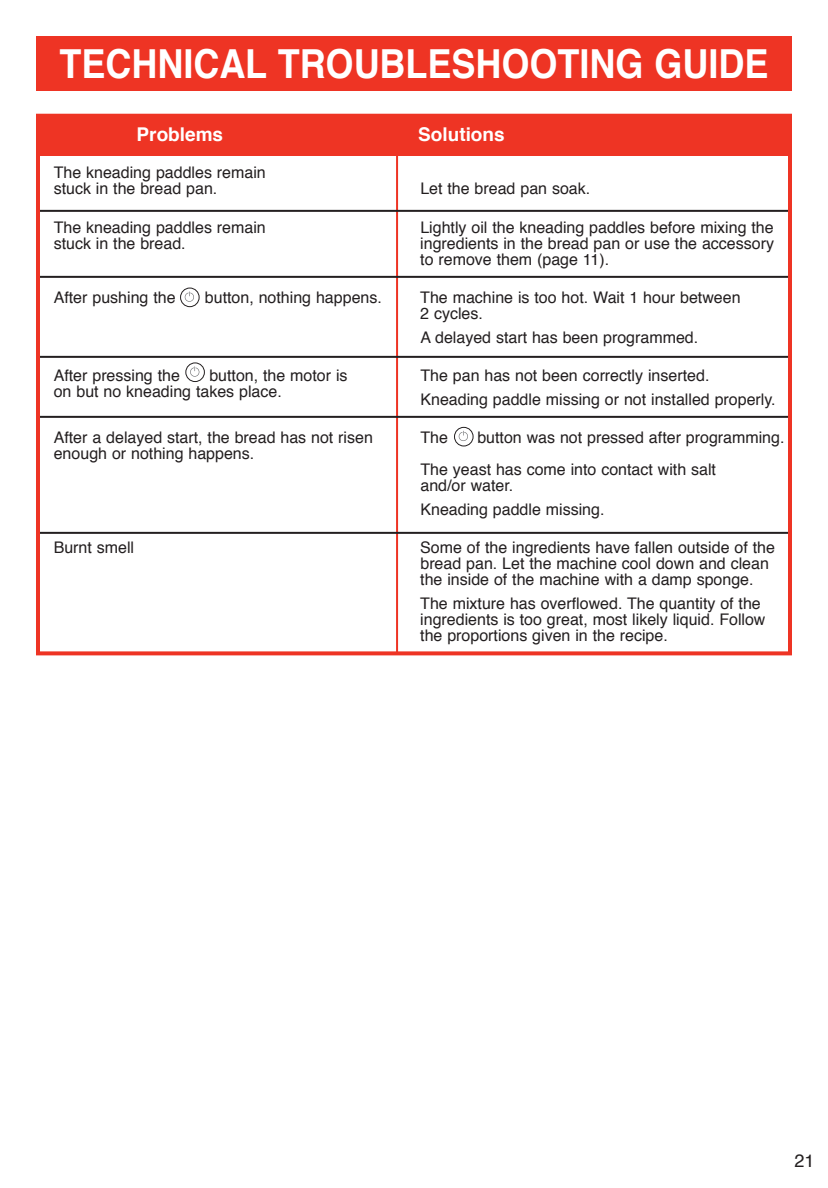
<style>
.page{position:relative;width:828px;height:1188px;background:#fff}
.page>*{position:absolute;margin:0;border:0;box-sizing:border-box;transform-origin:0 0}
.t1{font:700 40px "Helvetica";color:#fff;scale:.9 1}
.t2{font:700 19px "Helvetica";color:#fff}
.t3{font:18px "Helvetica";color:#231f20}
.t4{font:16px/16px "Helvetica";color:#231f20}
</style>
<div class="page">
<hr style="left:396px;top:155px;width:2px;height:498px;background:#ee3424">
<div style="left:36px;top:36px;width:756px;height:55px;background:#ee3424"></div>
<hr style="left:36px;top:210px;width:756px;height:2px;background:#231f20">
<hr style="left:36px;top:276px;width:756px;height:2px;background:#231f20">
<hr style="left:36px;top:356px;width:756px;height:2px;background:#231f20">
<hr style="left:36px;top:416px;width:756px;height:2px;background:#231f20">
<hr style="left:36px;top:532px;width:756px;height:2px;background:#231f20">
<div style="left:36px;top:114px;width:756px;height:541px;border:4px solid #ee3424"></div>
<div style="left:36px;top:116px;width:756px;height:40px;background:#ee3424"></div>
<svg style="left:190px;top:366px;width:9px;height:11px"></svg>
<div style="left:185px;top:362px;width:20px;height:20px;border:1px solid #231f20;border-radius:50%"></div>
<svg style="left:459px;top:431px;width:9px;height:10px"></svg>
<div style="left:454px;top:427px;width:20px;height:19px;border:1px solid #231f20;border-radius:50%"></div>
<svg style="left:185px;top:291px;width:9px;height:11px"></svg>
<div style="left:180px;top:288px;width:20px;height:19px;border:1px solid #231f20;border-radius:50%"></div>
<p class="t1" style="left:59px;top:47px;width:790px">TECHNICAL TROUBLESHOOTING GUIDE</p>
<p class="t2" style="left:137px;top:126px;width:88px">Problems</p>
<p class="t2" style="left:418px;top:126px;width:88px">Solutions</p>
<p class="t4" style="left:54px;top:166px;width:214px">The kneading paddles remain stuck in the bread pan.</p>
<p class="t4" style="left:420px;top:182px;width:171px">Let the bread pan soak.</p>
<p class="t4" style="left:54px;top:220px;width:214px">The kneading paddles remain</p>
<p class="t4" style="left:420px;top:220px;width:355px">Lightly oil the kneading paddles before mixing the</p>
<p class="t4" style="left:54px;top:236px;width:134px">stuck in the bread.</p>
<p class="t4" style="left:420px;top:236px;width:355px">ingredients in the bread pan or use the accessory to remove them (page 11).</p>
<p class="t4" style="left:54px;top:290px;width:123px">After pushing the</p>
<p class="t4" style="left:205px;top:290px;width:178px">button, nothing happens.</p>
<p class="t4" style="left:420px;top:290px;width:322px">The machine is too hot. Wait 1 hour between<br>2 cycles.</p>
<p class="t4" style="left:420px;top:330px;width:279px">A delayed start has been programmed.</p>
<p class="t4" style="left:54px;top:369px;width:128px">After pressing the</p>
<p class="t4" style="left:209px;top:369px;width:140px">button, the motor is</p>
<p class="t4" style="left:420px;top:369px;width:290px">The pan has not been correctly inserted.</p>
<p class="t4" style="left:54px;top:385px;width:230px">on but no kneading takes place.</p>
<p class="t4" style="left:420px;top:393px;width:357px">Kneading paddle missing or not installed properly.</p>
<p class="t4" style="left:54px;top:431px;width:321px">After a delayed start, the bread has not risen</p>
<p class="t4" style="left:420px;top:431px;width:29px">The</p>
<p class="t4" style="left:477px;top:431px;width:309px">button was not pressed after programming.</p>
<p class="t4" style="left:54px;top:447px;width:202px">enough or nothing happens.</p>
<p class="t4" style="left:420px;top:463px;width:297px">The yeast has come into contact with salt and/or water.</p>
<p class="t4" style="left:420px;top:503px;width:186px">Kneading paddle missing.</p>
<p class="t4" style="left:54px;top:541px;width:82px">Burnt smell</p>
<p class="t4" style="left:420px;top:541px;width:356px">Some of the ingredients have fallen outside of the bread pan. Let the machine cool down and clean the inside of the machine with a damp sponge.</p>
<p class="t4" style="left:420px;top:597px;width:347px">The mixture has overflowed. The quantity of the ingredients is too great, most likely liquid. Follow the proportions given in the recipe.</p>
<p class="t3" style="left:795px;top:1153px;width:22px">21</p>
</div>
